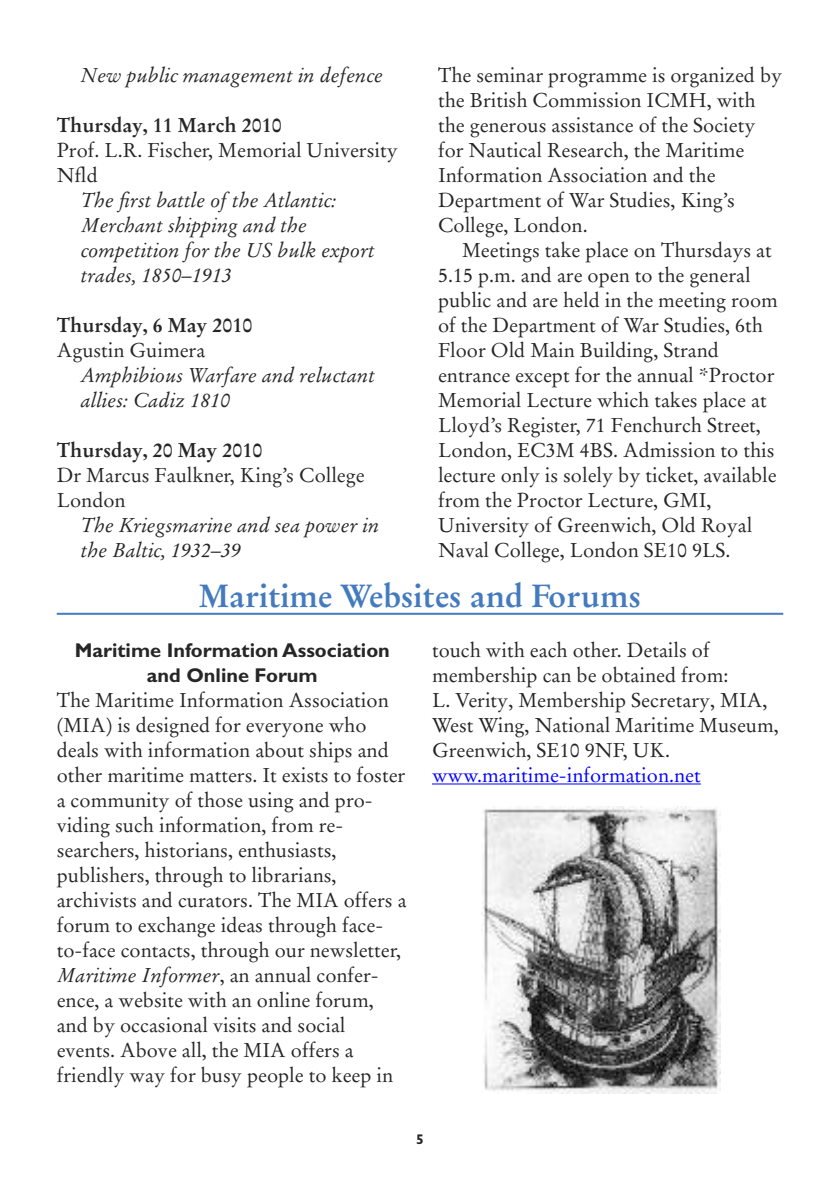
<style>
.page{position:relative;width:840px;height:1191px;background:#fff}
.page>*{position:absolute;margin:0;border:0;box-sizing:border-box;transform-origin:0 0}
.t1{font:700 32px "Stempel Garamond LT Pro";color:#447bbe}
.t2{font:20px/25px "Stempel Garamond LT Pro";color:#272627}
.t3{font:italic 20px/25px "Stempel Garamond LT Pro";color:#272627}
.t4{font:700 20px "Stempel Garamond LT Pro";color:#272627}
.t5{font:700 20px/25px "Gill Sans";color:#272627;text-align:center}
.t6{font:20px "Stempel Garamond LT Pro";color:#00f}
.t7{font:700 14px "Gill Sans";color:#272627}
.s1{font-style:italic}
</style>
<div class="page">
<hr style="left:432px;top:783px;width:268px;height:1px;background:#00f">
<hr style="left:57px;top:613px;width:725px;height:2px;background:#447bbe">
<img style="left:481px;top:807px;width:239px;height:286px">
<p class="t3" style="left:81px;top:65px;width:304px">New public management in defence</p>
<p class="t4" style="left:57px;top:118px;width:226px">Thursday, 11 March 2010</p>
<p class="t2" style="left:57px;top:140px;width:342px">Prof. L.R. Fischer, Memorial University<br>Nfld</p>
<p class="t3" style="left:81px;top:190px;width:295px">The first battle of the Atlantic:<br>Merchant shipping and the competition for the US bulk export trades, 1850–1913</p>
<p class="t4" style="left:57px;top:318px;width:197px">Thursday, 6 May 2010</p>
<p class="t2" style="left:57px;top:340px;width:150px">Agustin Guimera</p>
<p class="t3" style="left:81px;top:365px;width:295px">Amphibious Warfare and reluctant allies: Cadiz 1810</p>
<p class="t4" style="left:57px;top:443px;width:207px">Thursday, 20 May 2010</p>
<p class="t2" style="left:57px;top:465px;width:309px">Dr Marcus Faulkner, King’s College<br>London</p>
<p class="t3" style="left:81px;top:515px;width:300px">The Kriegsmarine and sea power in the Baltic, 1932–39</p>
<p class="t2" style="left:438px;top:65px;width:345px">The seminar programme is organized by the British Commission ICMH, with the generous assistance of the Society for Nautical Research, the Maritime Information Association and the Department of War Studies, King’s College, London.</p>
<p class="t2" style="left:438px;top:240px;width:341px;text-indent:24px">Meetings take place on Thursdays at 5.15 p.m. and are open to the general public and are held in the meeting room of the Department of War Studies, 6th Floor Old Main Building, Strand entrance except for the annual *Proctor Memorial Lecture which takes place at Lloyd’s Register, 71 Fenchurch Street, London, EC3M 4BS. Admission to this lecture only is solely by ticket, available from the Proctor Lecture, GMI, University of Greenwich, Old Royal Naval College, London SE10 9LS.</p>
<h1 class="t1" style="left:199px;top:584px;width:443px">Maritime Websites and Forums</h1>
<p class="t5" style="left:75px;top:639px;width:316px">Maritime Information Association and Online Forum</p>
<p class="t2" style="left:57px;top:690px;width:351px">The Maritime Information Association (MIA) is designed for everyone who deals with information about ships and other maritime matters. It exists to foster a community of those using and pro&shy;viding such information, from re&shy;searchers, historians, enthusiasts, publishers, through to librarians, archivists and curators. The MIA offers a forum to exchange ideas through face&shy;to-face contacts, through our newsletter, <span class="s1">Maritime Informer</span>, an annual confer&shy;ence, a website with an online forum, and by occasional visits and social events. Above all, the MIA offers a friendly way for busy people to keep in</p>
<p class="t2" style="left:432px;top:640px;width:348px">touch with each other. Details of membership can be obtained from:<br>L. Verity, Membership Secretary, MIA, West Wing, National Maritime Museum, Greenwich, SE10 9NF, UK.</p>
<p class="t6" style="left:432px;top:768px;width:270px">www.maritime-information.net</p>
<p class="t7" style="left:416px;top:1133px;width:9px">5</p>
</div>
